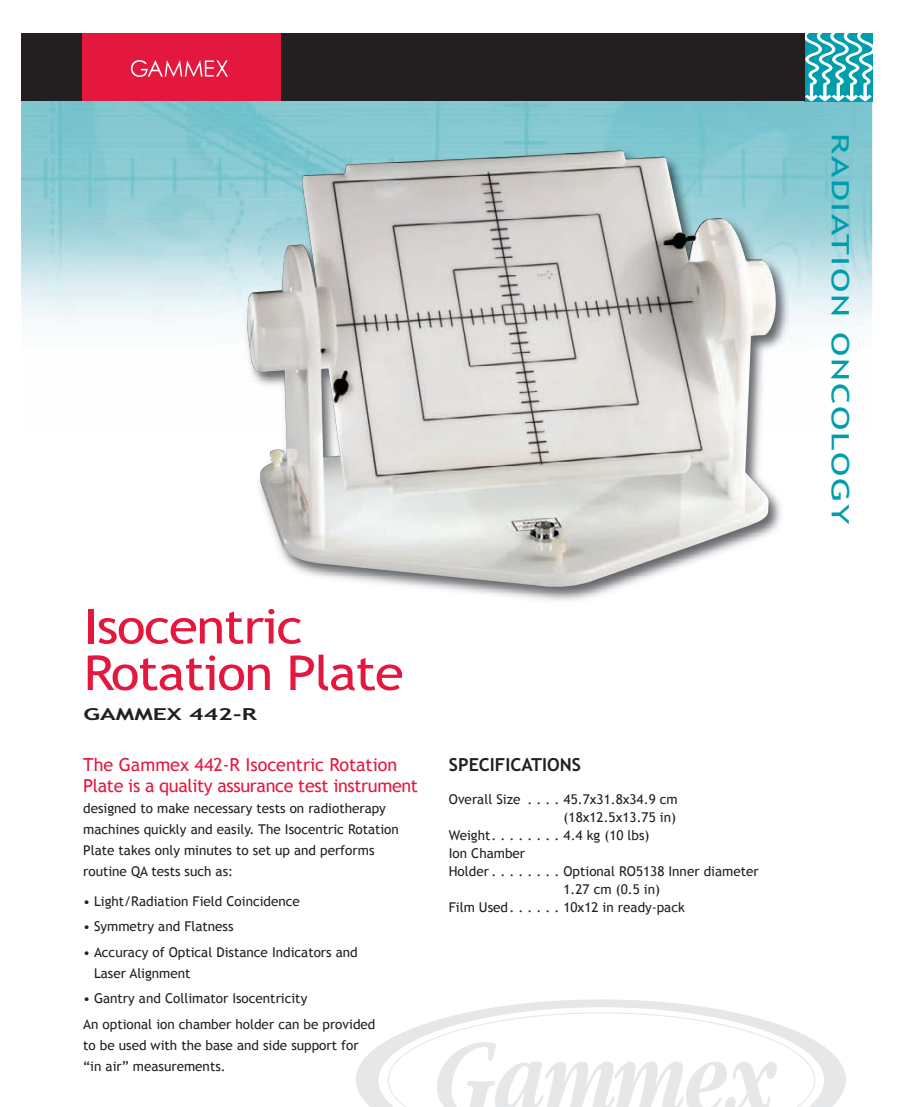
<style>
.page{position:relative;width:905px;height:1107px;background:#fff}
.page>*{position:absolute;margin:0;border:0;box-sizing:border-box;transform-origin:0 0}
.t1{font:48px/46.5px "Trebuchet MS";letter-spacing:-.025em;color:#e4183e;scale:1.1 1}
.t2{font:24px "Trebuchet MS";letter-spacing:.05em;color:#009ead;scale:1.5 1}
.t3{font:18px/21px "Trebuchet MS";letter-spacing:-.02em;color:#e4183e}
.t4{font:700 18px "Trebuchet MS";color:#231f20}
.t5{font:700 16.5px "Trebuchet MS";color:#231f20;scale:1.5 1}
.t6{font:13.5px/21px "Trebuchet MS";color:#231f20}
</style>
<div class="page">
<img style="left:21px;top:101px;width:851px;height:225px">
<svg style="left:804px;top:34px;width:68px;height:67px"></svg>
<div style="left:21px;top:34px;width:783px;height:67px;background:#231f20"></div>
<div style="left:83px;top:34px;width:198px;height:67px;background:#e4183e"></div>
<svg style="left:131px;top:60px;width:97px;height:17px"></svg>
<svg style="left:356px;top:999px;width:489px;height:108px"></svg>
<svg style="left:388px;top:1012px;width:427px;height:95px"></svg>
<svg style="left:437px;top:1042px;width:339px;height:65px"></svg>
<img style="left:216px;top:124px;width:592px;height:477px">
<img style="left:247px;top:150px;width:529px;height:437px">
<h1 class="t1" style="left:84px;top:604px;width:292px">Isocentric<br>Rotation Plate</h1>
<p class="t5" style="left:84px;top:705px;width:117px">GAMMEX 442-R</p>
<h3 class="t3" style="left:83px;top:754px;width:336px">The Gammex 442-R Isocentric Rotation<br>Plate is a quality assurance test instrument</h3>
<p class="t6" style="left:83px;top:798px;width:317px">designed to make necessary tests on radiotherapy machines quickly and easily. The Isocentric Rotation Plate takes only minutes to set up and performs routine QA tests such as:</p>
<p class="t6" style="left:83px;top:891px;width:218px">• Light/Radiation Field Coincidence</p>
<p class="t6" style="left:83px;top:916px;width:152px">• Symmetry and Flatness</p>
<p class="t6" style="left:94px;top:942px;width:265px;text-indent:-11px">• Accuracy of Optical Distance Indicators and<br>Laser Alignment</p>
<p class="t6" style="left:83px;top:986px;width:294px;line-height:25.5px">• Gantry and Collimator Isocentricity<br>An optional ion chamber holder can be provided</p>
<p class="t6" style="left:83px;top:1035px;width:277px">to be used with the base and side support for “in air” measurements.</p>
<h3 class="t4" style="left:449px;top:754px;width:134px">SPECIFICATIONS</h3>
<p class="t6" style="left:449px;top:789px;width:230px">Overall Size . . . . 45.7x31.8x34.9 cm</p>
<p class="t6" style="left:563px;top:807px;width:114px">(18x12.5x13.75 in)</p>
<p class="t6" style="left:449px;top:825px;width:202px">Weight. . . . . . . . 4.4 kg (10 lbs)</p>
<p class="t6" style="left:449px;top:843px;width:78px">Ion Chamber</p>
<p class="t6" style="left:449px;top:861px;width:311px">Holder . . . . . . . . Optional RO5138 Inner diameter</p>
<p class="t6" style="left:563px;top:879px;width:98px">1.27 cm (0.5 in)</p>
<p class="t6" style="left:449px;top:897px;width:238px">Film Used. . . . . . 10x12 in ready-pack</p>
<h2 class="t2" style="left:854px;top:133px;width:263px;rotate:90deg">RADIATION ONCOLOGY</h2>
</div>
